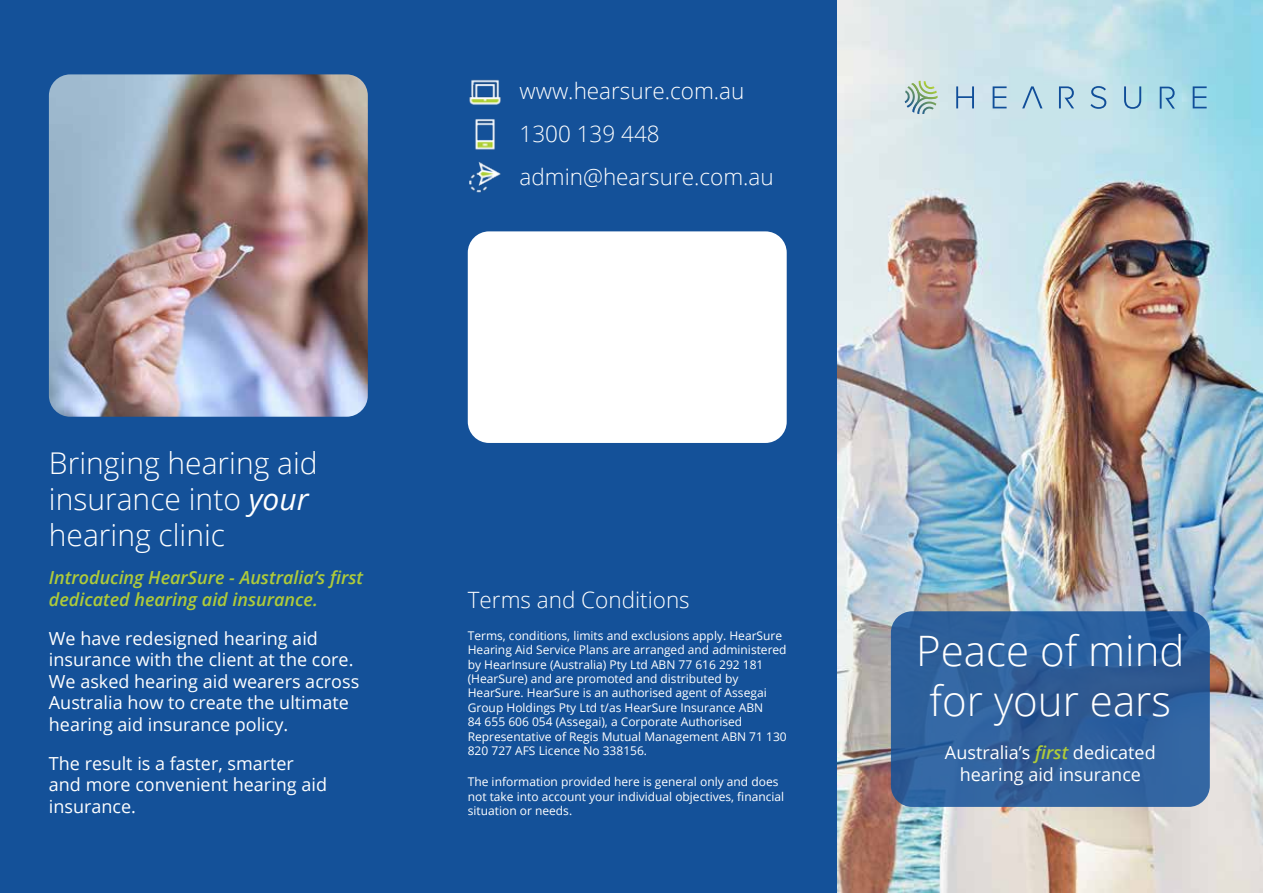
<style>
.page{position:relative;width:1263px;height:893px;background:#fff}
.page>*{position:absolute;margin:0;border:0;box-sizing:border-box;transform-origin:0 0}
.t1{font:300 42px/50.4px "Open Sans";color:#fff;text-align:center}
.t2{font:300 30px/36px "Open Sans";color:#fff}
.t3{font:300 22.5px/43.2px "Open Sans";color:#fff}
.t4{font:18px/21.6px "Open Sans";color:#fff}
.t5{font:italic 600 18px/21.6px "Open Sans";color:#afcb3a}
.t6{font:12px/14.4px "Open Sans";color:#fff}
.s1{font-weight:400;font-style:italic}
.s2{font-weight:600;font-style:italic;color:#afcb3a}
</style>
<div class="page">
<div style="left:0;top:0;width:838px;height:893px;background:#145199"></div>
<img style="left:838px;top:0;width:425px;height:893px">
<svg style="left:956px;top:86px;width:18px;height:22px"></svg>
<svg style="left:993px;top:86px;width:13px;height:22px"></svg>
<svg style="left:1022px;top:86px;width:20px;height:22px"></svg>
<svg style="left:1059px;top:86px;width:15px;height:22px"></svg>
<svg style="left:1090px;top:86px;width:16px;height:23px"></svg>
<svg style="left:1124px;top:86px;width:17px;height:23px"></svg>
<svg style="left:1193px;top:86px;width:13px;height:22px"></svg>
<svg style="left:1160px;top:87px;width:15px;height:22px"></svg>
<svg style="left:905px;top:81px;width:33px;height:33px"></svg>
<svg style="left:891px;top:611px;width:319px;height:196px;background:#2e5f9b"></svg>
<img style="left:49px;top:74px;width:319px;height:343px">
<div style="left:468px;top:231px;width:319px;height:212px;background:#fff;border-radius:21px"></div>
<img style="left:468px;top:74px;width:34px;height:35px">
<img style="left:468px;top:117px;width:34px;height:35px">
<img style="left:468px;top:159px;width:34px;height:35px">
<h3 class="t3" style="left:519px;top:69px;width:256px">www.hearsure.com.au<br>1300 139 448 admin@hearsure.com.au</h3>
<h2 class="t2" style="left:49px;top:444px;width:270px">Bringing hearing aid insurance into <span class="s1">your </span>hearing clinic</h2>
<h3 class="t5" style="left:49px;top:567px;width:316px">Introducing HearSure - Australia’s first dedicated hearing aid insurance.</h3>
<h3 class="t4" style="left:49px;top:627px;width:312px">We have redesigned hearing aid insurance with the client at the core.<br>We asked hearing aid wearers across Australia how to create the ultimate hearing aid insurance policy.</h3>
<h3 class="t4" style="left:49px;top:752px;width:280px">The result is a faster, smarter and more convenient hearing aid insurance.</h3>
<h3 class="t3" style="left:468px;top:578px;width:224px">Terms and Conditions</h3>
<p class="t6" style="left:468px;top:628px;width:320px">Terms, conditions, limits and exclusions apply. HearSure Hearing Aid Service Plans are arranged and administered by HearInsure (Australia) Pty Ltd ABN 77 616 292 181 (HearSure) and are promoted and distributed by HearSure. HearSure is an authorised agent of Assegai Group Holdings Pty Ltd t/as HearSure Insurance ABN<br>84 655 606 054 (Assegai), a Corporate Authorised Representative of Regis Mutual Management ABN 71 130<br>820 727 AFS Licence No 338156.</p>
<p class="t6" style="left:468px;top:774px;width:318px">The information provided here is general only and does not take into account your individual objectives, financial situation or needs.</p>
<h1 class="t1" style="left:916px;top:624px;width:270px">Peace of mind for your ears</h1>
<h3 class="t4" style="left:945px;top:741px;width:212px;text-align:center">Australia’s <span class="s2">first</span> dedicated hearing aid insurance</h3>
</div>
